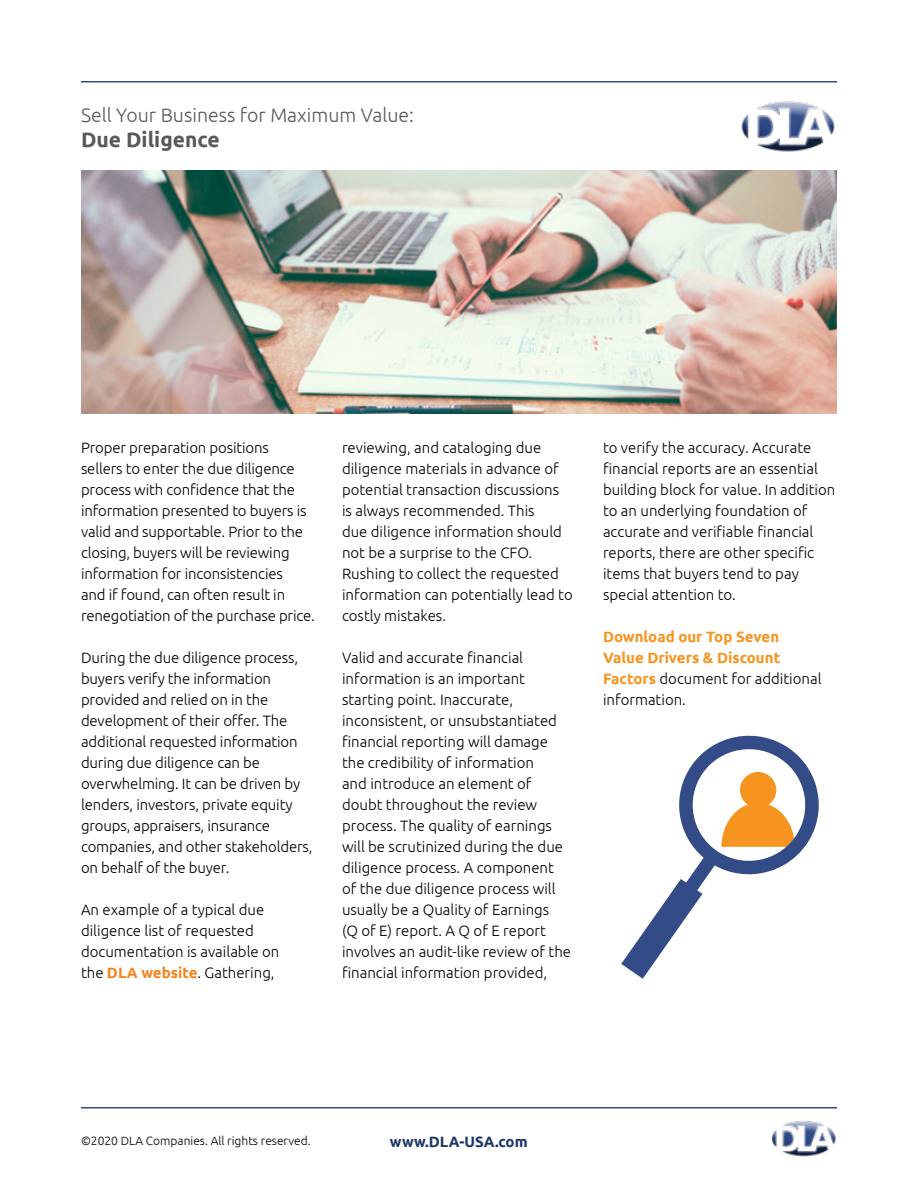
<style>
.page{position:relative;width:918px;height:1188px;background:#fff}
.page>*{position:absolute;margin:0;border:0;box-sizing:border-box;transform-origin:0 0}
.t1{font:700 21px "Ubuntu";color:#58595b}
.t2{font:300 19.5px "Ubuntu";color:#58595b}
.t3{font:300 15px/21px "Ubuntu";color:#000}
.t4{font:700 15px/21px "Ubuntu";color:#f7941f}
.t5{font:700 15px "Ubuntu";color:#1c3867}
.t6{font:300 12px "Ubuntu";color:#000}
.s1{font-weight:700;color:#f58521}
.s2{font-weight:300;color:#000}
</style>
<div class="page">
<hr style="left:81px;top:81px;width:756px;height:1px;background:#334c87">
<hr style="left:81px;top:1107px;width:756px;height:1px;background:#334c87">
<img style="left:741px;top:101px;width:94px;height:51px">
<img style="left:771px;top:1121px;width:65px;height:36px">
<img style="left:81px;top:170px;width:756px;height:243px">
<svg style="left:621px;top:735px;width:198px;height:244px"></svg>
<h2 class="t2" style="left:81px;top:103px;width:335px">Sell Your Business for Maximum Value:</h2>
<h1 class="t1" style="left:81px;top:127px;width:140px">Due Diligence</h1>
<p class="t3" style="left:81px;top:437px;width:236px">Proper preparation positions<br>sellers to enter the due diligence process with confidence that the information presented to buyers is valid and supportable. Prior to the closing, buyers will be reviewing information for inconsistencies<br>and if found, can often result in renegotiation of the purchase price.</p>
<p class="t3" style="left:81px;top:647px;width:233px">During the due diligence process, buyers verify the information provided and relied on in the development of their offer. The additional requested information during due diligence can be overwhelming. It can be driven by lenders, investors, private equity groups, appraisers, insurance companies, and other stakeholders, on behalf of the buyer.</p>
<p class="t3" style="left:81px;top:899px;width:200px">An example of a typical due diligence list of requested documentation is available on the <span class="s1">DLA website</span>. Gathering,</p>
<p class="t3" style="left:342px;top:437px;width:232px">reviewing, and cataloging due diligence materials in advance of potential transaction discussions is always recommended. This<br>due diligence information should not be a surprise to the CFO.<br>Rushing to collect the requested information can potentially lead to costly mistakes.</p>
<p class="t3" style="left:342px;top:647px;width:231px">Valid and accurate financial information is an important starting point. Inaccurate, inconsistent, or unsubstantiated financial reporting will damage the credibility of information<br>and introduce an element of doubt throughout the review process. The quality of earnings will be scrutinized during the due diligence process. A component of the due diligence process will usually be a Quality of Earnings<br>(Q of E) report. A Q of E report involves an audit-like review of the financial information provided,</p>
<p class="t3" style="left:603px;top:437px;width:234px">to verify the accuracy. Accurate financial reports are an essential building block for value. In addition to an underlying foundation of accurate and verifiable financial reports, there are other specific items that buyers tend to pay special attention to.</p>
<p class="t4" style="left:603px;top:626px;width:220px">Download our Top Seven<br>Value Drivers &amp; Discount<br>Factors <span class="s2">document for additional information.</span></p>
<p class="t6" style="left:81px;top:1134px;width:231px">©2020 DLA Companies. All rights reserved.</p>
<p class="t5" style="left:390px;top:1132px;width:139px">www.DLA-USA.com</p>
</div>
